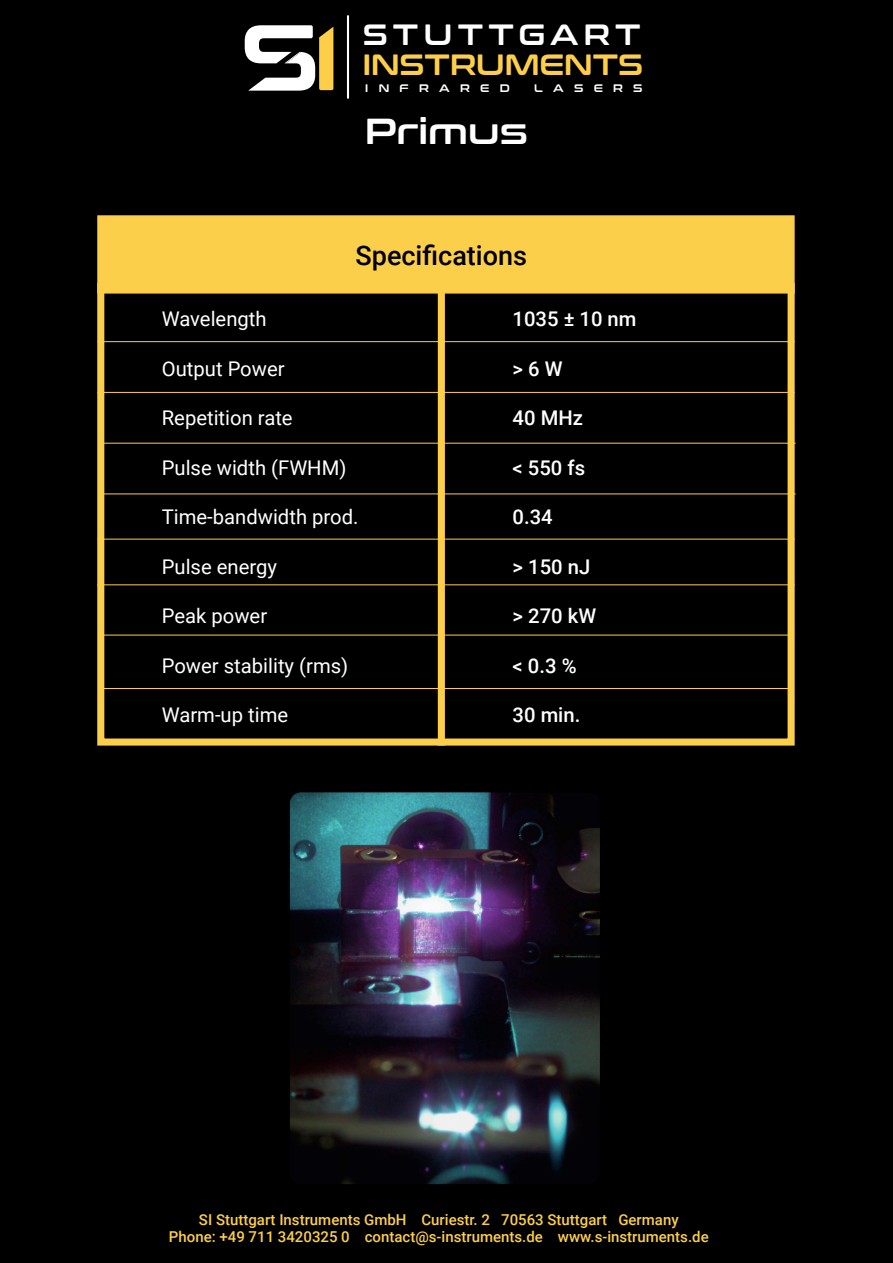
<style>
.page{position:relative;width:893px;height:1263px;background:#000}
.page>*{position:absolute;margin:0;border:0;box-sizing:border-box;transform-origin:0 0}
.t1{font:36px "Conthrax Sb";color:#fff}
.t2{font:29.1px "Conthrax Sb";color:#fdcf49}
.t3{font:29.1px "Conthrax Sb";letter-spacing:.18em;color:#fff}
.t4{font:500 27px "Roboto";color:#000}
.t5{font:20.25px "Roboto";color:#fff}
.t6{font:500 20.25px "Roboto";color:#fff}
.t7{font:500 15px/16.5px "Roboto";color:#fccf4a;text-align:center}
.t8{font:10.95px "Conthrax Sb";letter-spacing:.945em;color:#fff}
</style>
<div class="page">
<svg style="left:245px;top:25px;width:88px;height:66px"></svg>
<hr style="left:347px;top:15px;width:2px;height:84px;background:#fff">
<img style="left:290px;top:792px;width:310px;height:392px">
<div style="left:438px;top:283px;width:7px;height:463px;background:#fccf4a"></div>
<div style="left:97px;top:283px;width:698px;height:463px;border:7px solid #fccf4a"></div>
<div style="left:97px;top:215px;width:698px;height:79px;background:#fccf4a;border:2px solid #fccf4a"></div>
<hr style="left:97px;top:341px;width:698px;height:1px;background:#fccf4a">
<hr style="left:97px;top:392px;width:698px;height:1px;background:#fccf4a">
<hr style="left:97px;top:539px;width:698px;height:1px;background:#fccf4a">
<hr style="left:97px;top:584px;width:698px;height:1px;background:#fccf4a">
<hr style="left:98px;top:443px;width:698px;height:1px;background:#fccf4a">
<hr style="left:98px;top:493px;width:698px;height:1px;background:#fccf4a">
<hr style="left:98px;top:635px;width:694px;height:1px;background:#fccf4a">
<hr style="left:99px;top:688px;width:695px;height:1px;background:#fccf4a">
<h2 class="t3" style="left:363px;top:13px;width:279px">STUTTGART</h2>
<h2 class="t2" style="left:363px;top:42px;width:282px">INSTRUMENTS</h2>
<p class="t8" style="left:365px;top:79px;width:146px">INFRARED</p>
<p class="t8" style="left:534px;top:79px;width:110px">LASERS</p>
<h1 class="t1" style="left:365px;top:104px;width:164px">Primus</h1>
<p class="t4" style="left:355px;top:236px;width:173px">Specifications</p>
<p class="t5" style="left:162px;top:305px;width:106px">Wavelength</p>
<p class="t5" style="left:162px;top:354px;width:124px">Output Power</p>
<p class="t5" style="left:162px;top:404px;width:132px">Repetition rate</p>
<p class="t5" style="left:162px;top:453px;width:186px">Pulse width (FWHM)</p>
<p class="t5" style="left:162px;top:503px;width:198px">Time-bandwidth prod.</p>
<p class="t5" style="left:162px;top:552px;width:117px">Pulse energy</p>
<p class="t5" style="left:162px;top:602px;width:107px">Peak power</p>
<p class="t5" style="left:162px;top:651px;width:188px">Power stability (rms)</p>
<p class="t5" style="left:162px;top:701px;width:128px">Warm-up time</p>
<p class="t6" style="left:513px;top:305px;width:125px">1035 ± 10 nm</p>
<p class="t6" style="left:513px;top:354px;width:51px">&gt; 6 W</p>
<p class="t6" style="left:513px;top:404px;width:72px">40 MHz</p>
<p class="t6" style="left:513px;top:453px;width:74px">&lt; 550 fs</p>
<p class="t6" style="left:513px;top:503px;width:42px">0.34</p>
<p class="t6" style="left:513px;top:552px;width:79px">&gt; 150 nJ</p>
<p class="t6" style="left:513px;top:602px;width:85px">&gt; 270 kW</p>
<p class="t6" style="left:513px;top:651px;width:65px">&lt; 0.3 %</p>
<p class="t6" style="left:513px;top:701px;width:69px">30 min.</p>
<p class="t7" style="left:169px;top:1211px;width:541px">SI Stuttgart Instruments GmbH Curiestr. 2 70563 Stuttgart Germany<br>Phone: +49 711 3420325 0 contact@s-instruments.de www.s-instruments.de</p>
</div>
